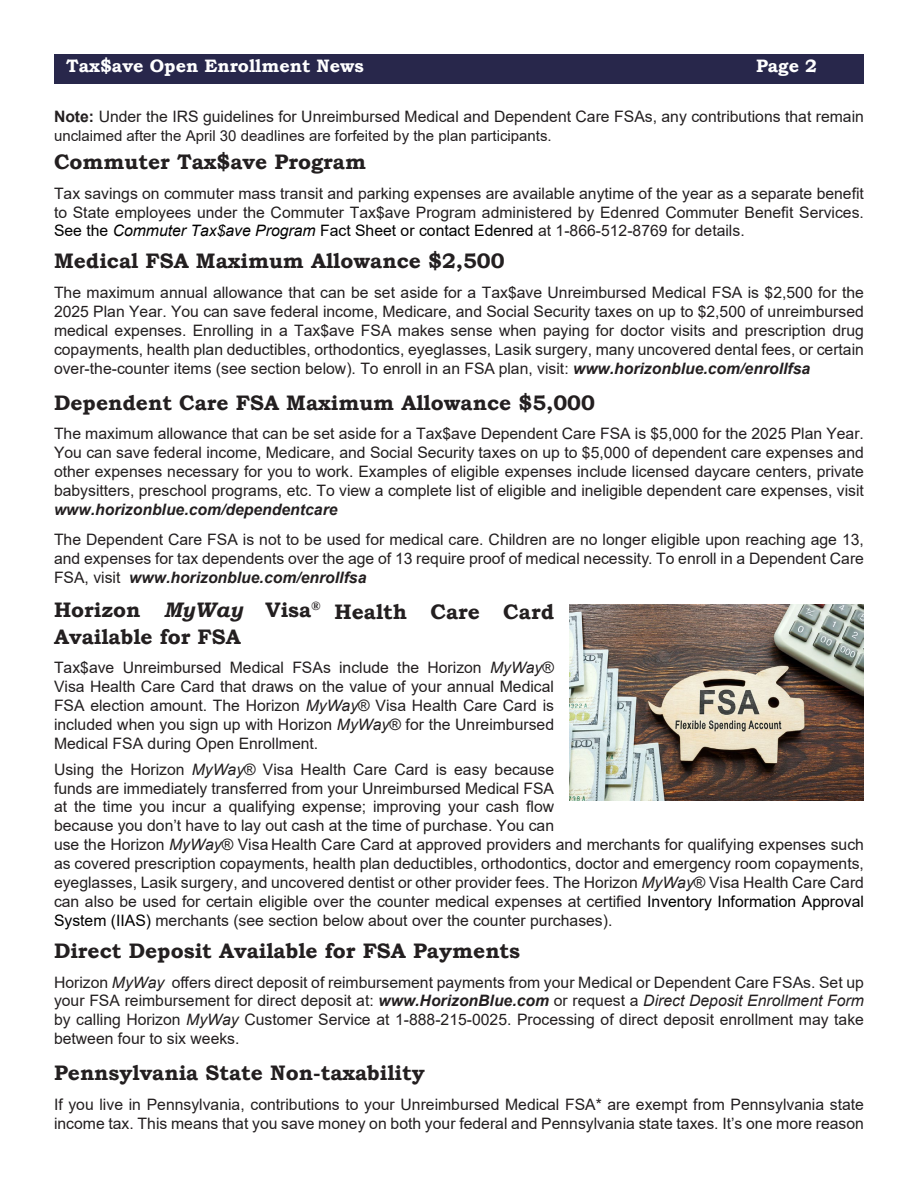
<style>
.page{position:relative;width:918px;height:1188px;background:#fff}
.page>*{position:absolute;margin:0;border:0;box-sizing:border-box;transform-origin:0 0}
.t1{font:700 21px/25.2px "Bookman Old Style";color:#231f20}
.t2{font:700 18px "Bookman Old Style";color:#fff}
.t3{font:15.75px/18.9px "Arial";color:#231f20;text-align:justify}
.t4{font:italic 700 15.75px "Arial";color:#231f20}
.t5{font:15px "Arial";color:#231f20}
.s1{font-weight:700}
.s2{color:#000}
.s3{font-style:italic;color:#000}
.s4{font-weight:700;font-style:italic}
.s5{font-style:italic}
</style>
<div class="page">
<div style="left:54px;top:54px;width:810px;height:30px;background:#28274b"></div>
<img style="left:570px;top:604px;width:294px;height:196px">
<p class="t2" style="left:66px;top:53px;width:299px">Tax$ave Open Enrollment News</p>
<p class="t2" style="left:756px;top:53px;width:63px">Page 2</p>
<p class="t3" style="left:54px;top:107px;width:811px"><span class="s1">Note:</span> Under the IRS guidelines for Unreimbursed Medical and Dependent Care FSAs, any contributions that remain</p>
<p class="t5" style="left:54px;top:125px;width:499px">unclaimed after the April 30 deadlines are forfeited by the plan participants.</p>
<h1 class="t1" style="left:54px;top:149px;width:314px">Commuter Tax$ave Program</h1>
<p class="t3" style="left:54px;top:184px;width:811px">Tax savings on commuter mass transit and parking expenses are available anytime of the year as a separate benefit to State employees under the Commuter Tax$ave Program administered by Edenred Commuter Benefit Services.<br><span class="s2">See the</span> <span class="s3">Commuter Tax$ave Program</span> <span class="s2">Fact Sheet or contact Edenred</span> at 1-866-512-8769 for details.</p>
<h1 class="t1" style="left:54px;top:248px;width:452px">Medical FSA Maximum Allowance $2,500</h1>
<p class="t3" style="left:54px;top:283px;width:812px">The maximum annual allowance that can be set aside for a Tax$ave Unreimbursed Medical FSA is $2,500 for the 2025 Plan Year. You can save federal income, Medicare, and Social Security taxes on up to $2,500 of unreimbursed medical expenses. Enrolling in a Tax$ave FSA makes sense when paying for doctor visits and prescription drug copayments, health plan deductibles, orthodontics, eyeglasses, Lasik surgery, many uncovered dental fees, or certain over-the-counter items (see section below). To enroll in an FSA plan, visit: <span class="s4">www.horizonblue.com/enrollfsa</span></p>
<h1 class="t1" style="left:54px;top:390px;width:542px">Dependent Care FSA Maximum Allowance $5,000</h1>
<p class="t3" style="left:54px;top:424px;width:812px">The maximum allowance that can be set aside for a Tax$ave Dependent Care FSA is $5,000 for the 2025 Plan Year.<br>You can save federal income, Medicare, and Social Security taxes on up to $5,000 of dependent care expenses and other expenses necessary for you to work. Examples of eligible expenses include licensed daycare centers, private babysitters, preschool programs, etc. To view a complete list of eligible and ineligible dependent care expenses, visit</p>
<p class="t4" style="left:54px;top:499px;width:285px">www.horizonblue.com/dependentcare</p>
<p class="t3" style="left:54px;top:530px;width:812px">The Dependent Care FSA is not to be used for medical care. Children are no longer eligible upon reaching age 13, and expenses for tax dependents over the age of 13 require proof of medical necessity. To enroll in a Dependent Care FSA, visit <span class="s4">www.horizonblue.com/enrollfsa</span></p>
<h1 class="t1" style="left:54px;top:599px;width:502px">Horizon <span class="s5">MyWay</span> Visa<sup>®</sup> Health Care Card<br>Available for FSA</h1>
<p class="t3" style="left:54px;top:658px;width:502px">Tax$ave Unreimbursed Medical FSAs include the Horizon <span class="s5">MyWay</span>® Visa Health Care Card that draws on the value of your annual Medical FSA election amount. The Horizon <span class="s5">MyWay</span>® Visa Health Care Card is included when you sign up with Horizon <span class="s5">MyWay</span>® for the Unreimbursed Medical FSA during Open Enrollment.</p>
<p class="t3" style="left:54px;top:760px;width:812px;text-align:left">Using the Horizon <span class="s5">MyWay</span>® Visa Health Care Card is easy because<br>funds are immediately transferred from your Unreimbursed Medical FSA<br>at the time you incur a qualifying expense; improving your cash flow<br>because you don’t have to lay out cash at the time of purchase. You can<br>use the Horizon <span class="s5">MyWay</span>® Visa Health Care Card at approved providers and merchants for qualifying expenses such as covered prescription copayments, health plan deductibles, orthodontics, doctor and emergency room copayments, eyeglasses, Lasik surgery, and uncovered dentist or other provider fees. The Horizon <span class="s5">MyWay</span>® Visa Health Care Card can also be used for certain eligible over the counter medical expenses at certified <span class="s2">Inventory Information Approval System (IIAS)</span> merchants (see section below about over the counter purchases).</p>
<h1 class="t1" style="left:54px;top:938px;width:468px">Direct Deposit Available for FSA Payments</h1>
<p class="t3" style="left:54px;top:972px;width:812px">Horizon <span class="s5">MyWay</span> offers direct deposit of reimbursement payments from your Medical or Dependent Care FSAs. Set up your FSA reimbursement for direct deposit at: <span class="s4">www.HorizonBlue.com</span> or request a <span class="s5">Direct Deposit Enrollment Form </span>by calling Horizon <span class="s5">MyWay</span> Customer Service at 1-888-215-0025. Processing of direct deposit enrollment may take between four to six weeks.</p>
<h1 class="t1" style="left:54px;top:1060px;width:372px">Pennsylvania State Non-taxability</h1>
<p class="t3" style="left:54px;top:1095px;width:812px">If you live in Pennsylvania, contributions to your Unreimbursed Medical FSA* are exempt from Pennsylvania state income tax. This means that you save money on both your federal and Pennsylvania state taxes. It’s one more reason</p>
</div>
